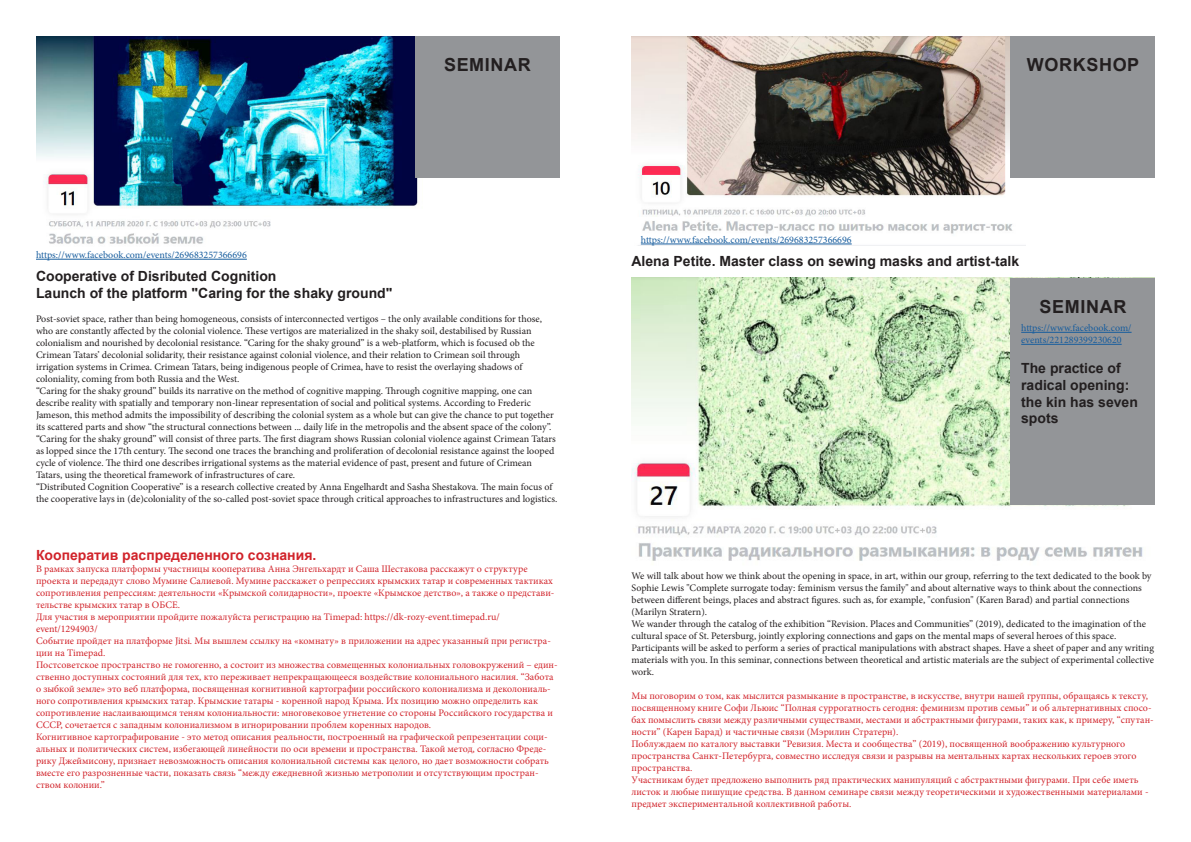
<style>
.page{position:relative;width:1191px;height:842px;background:#fff}
.page>*{position:absolute;margin:0;border:0;box-sizing:border-box;transform-origin:0 0}
.t1{font:700 18px "Arial";letter-spacing:.035em;color:#231f20}
.t2{font:700 14px/16.8px "Arial";color:#231f20}
.t3{font:700 14px "Arial";color:#d1232a}
.t4{font:10px/12px "Minion Pro";color:#231f20}
.t5{font:10px/12px "Minion Pro";color:#d1232a}
.t6{font:10px/12px "Minion Pro";color:#175d9e}
</style>
<div class="page">
<img style="left:36px;top:36px;width:398px;height:208px">
<div style="left:415px;top:36px;width:144px;height:141px;background:#939598"></div>
<img style="left:631px;top:36px;width:394px;height:209px">
<img style="left:631px;top:278px;width:524px;height:283px">
<div style="left:1011px;top:36px;width:144px;height:141px;background:#939598"></div>
<div style="left:1011px;top:278px;width:144px;height:226px;background:#939598"></div>
<hr style="left:1021px;top:332px;width:110px;height:1px;background:#175d9e">
<hr style="left:1021px;top:344px;width:100px;height:1px;background:#175d9e">
<hr style="left:36px;top:259px;width:211px;height:1px;background:#175d9e">
<hr style="left:641px;top:244px;width:210px;height:1px;background:#175d9e">
<p class="t6" style="left:36px;top:249px;width:212px">https://www.facebook.com/events/269683257366696</p>
<p class="t1" style="left:444px;top:52px;width:88px">SEMINAR</p>
<p class="t2" style="left:36px;top:268px;width:242px">Сooperative of Disributed Cognition</p>
<p class="t2" style="left:36px;top:285px;width:358px">Launch of the platform "Caring for the shaky ground"</p>
<p class="t4" style="left:36px;top:313px;width:507px">Post-soviet space, rather than being homogeneous, consists of interconnected vertigos – the only available conditions for those, who are constantly affected by the colonial violence. These vertigos are materialized in the shaky soil, destabilised by Russian colonialism and nourished by decolonial resistance. “Caring for the shaky ground” is a web-platform, which is focused ob the Crimean Tatars’ decolonial solidarity, their resistance against colonial violence, and their relation to Crimean soil through irrigation systems in Crimea. Crimean Tatars, being indigenous people of Crimea, have to resist the overlaying shadows of coloniality, coming from both Russia and the West.</p>
<p class="t4" style="left:36px;top:385px;width:519px">“Caring for the shaky ground” builds its narrative on the method of cognitive mapping. Through cognitive mapping, one can describe reality with spatially and temporary non-linear representation of social and political systems. According to Frederic Jameson, this method admits the impossibility of describing the colonial system as a whole but can give the chance to put together its scattered parts and show “the structural connections between ... daily life in the metropolis and the absent space of the colony”.</p>
<p class="t4" style="left:36px;top:433px;width:521px">“Caring for the shaky ground” will consist of three parts. The first diagram shows Russian colonial violence against Crimean Tatars as lopped since the 17th century. The second one traces the branching and proliferation of decolonial resistance against the looped cycle of violence. The third one describes irrigational systems as the material evidence of past, present and future of Crimean Tatars, using the theoretical framework of infrastructures of care.</p>
<p class="t4" style="left:36px;top:481px;width:523px">“Distributed Cognition Cooperative” is a research collective created by Anna Engelhardt and Sasha Shestakova. The main focus of the cooperative lays in (de)coloniality of the so-called post-soviet space through critical approaches to infrastructures and logistics.</p>
<p class="t3" style="left:36px;top:545px;width:282px">Кооператив распределенного сознания.</p>
<p class="t5" style="left:36px;top:562px;width:520px">В рамках запуска платформы участницы кооператива Анна Энгельхардт и Саша Шестакова расскажут о структуре проекта и передадут слово Мумине Салиевой. Мумине расскажет о репрессиях крымских татар и современных тактиках сопротивления репрессиям: деятельности «Крымской солидарности», проекте «Крымское детство», а также о представи&shy;тельстве крымских татар в ОБСЕ.</p>
<p class="t5" style="left:36px;top:610px;width:465px">Для участия в мероприятии пройдите пожалуйста регистрацию на Timepad: https://dk-rozy-event.timepad.ru/ event/1294903/</p>
<p class="t5" style="left:36px;top:634px;width:516px">Событие пройдет на платформе Jitsi. Мы вышлем ссылку на «комнату» в приложении на адрес указанный при регистра&shy;ции на Timepad.</p>
<p class="t5" style="left:36px;top:658px;width:523px">Постсоветское пространство не гомогенно, а состоит из множества совмещенных колониальных головокружений – един&shy;ственно доступных состояний для тех, кто переживает непрекращающееся воздействие колониального насилия. “Забота о зыбкой земле» это веб платформа, посвященная когнитивной картографии российского колониализма и деколониаль&shy;ного сопротивления крымских татар. Крымские татары - коренной народ Крыма. Их позицию можно определить как сопротивление наслаивающимся теням колониальности: многовековое угнетение со стороны Российского государства и СССР, сочетается с западным колониализмом в игнорировании проблем коренных народов.</p>
<p class="t5" style="left:36px;top:730px;width:514px">Когнитивное картографирование - это метод описания реальности, построенный на графической репрезентации соци&shy;альных и политических систем, избегающей линейности по оси времени и пространства. Такой метод, согласно Фреде&shy;рику Джеймисону, признает невозможность описания колониальной системы как целого, но дает возможности собрать вместе его разрозненные части, показать связь “между ежедневной жизнью метрополии и отсутствующим простран&shy;ством колонии.”</p>
<p class="t6" style="left:641px;top:234px;width:212px">https://www.facebook.com/events/269683257366696</p>
<p class="t1" style="left:1026px;top:52px;width:114px">WORKSHOP</p>
<p class="t2" style="left:631px;top:252px;width:389px">Alena Petite. Master class on sewing masks and artist-talk</p>
<p class="t1" style="left:1039px;top:293px;width:88px">SEMINAR</p>
<p class="t6" style="left:1021px;top:322px;width:112px">https://www.facebook.com/ events/221289399230620</p>
<p class="t2" style="left:1021px;top:360px;width:110px">The practice of radical opening:</p>
<p class="t2" style="left:1021px;top:393px;width:118px">the kin has seven spots</p>
<p class="t4" style="left:631px;top:569px;width:521px">We will talk about how we think about the opening in space, in art, within our group, referring to the text dedicated to the book by Sophie Lewis "Complete surrogate today: feminism versus the family" and about alternative ways to think about the connections between different beings, places and abstract figures. such as, for example, "confusion" (Karen Barad) and partial connections (Marilyn Stratern).</p>
<p class="t4" style="left:631px;top:617px;width:516px">We wander through the catalog of the exhibition “Revision. Places and Communities” (2019), dedicated to the imagination of the cultural space of St. Petersburg, jointly exploring connections and gaps on the mental maps of several heroes of this space.</p>
<p class="t4" style="left:631px;top:641px;width:524px;text-align:justify">Participants will be asked to perform a series of practical manipulations with abstract shapes. Have a sheet of paper and any writing materials with you. In this seminar, connections between theoretical and artistic materials are the subject of experimental collective work.</p>
<p class="t5" style="left:631px;top:689px;width:524px">Мы поговорим о том, как мыслится размыкание в пространстве, в искусстве, внутри нашей группы, обращаясь к тексту, посвященному книге Софи Льюис “Полная суррогатность сегодня: феминизм против семьи” и об альтернативных спосо&shy;бах помыслить связи между различными существами, местами и абстрактными фигурами, таких как, к примеру, “спутан&shy;ности” (Карен Барад) и частичные связи (Мэрилин Стратерн).</p>
<p class="t5" style="left:631px;top:737px;width:506px">Поблуждаем по каталогу выставки “Ревизия. Места и сообщества” (2019), посвященной воображению культурного пространства Санкт-Петербурга, совместно исследуя связи и разрывы на ментальных картах нескольких героев этого пространства.</p>
<p class="t5" style="left:631px;top:773px;width:518px">Участникам будет предложено выполнить ряд практических манипуляций с абстрактными фигурами. При себе иметь листок и любые пишущие средства. В данном семинаре связи между теоретическими и художественными материалами - предмет экспериментальной коллективной работы.</p>
</div>
